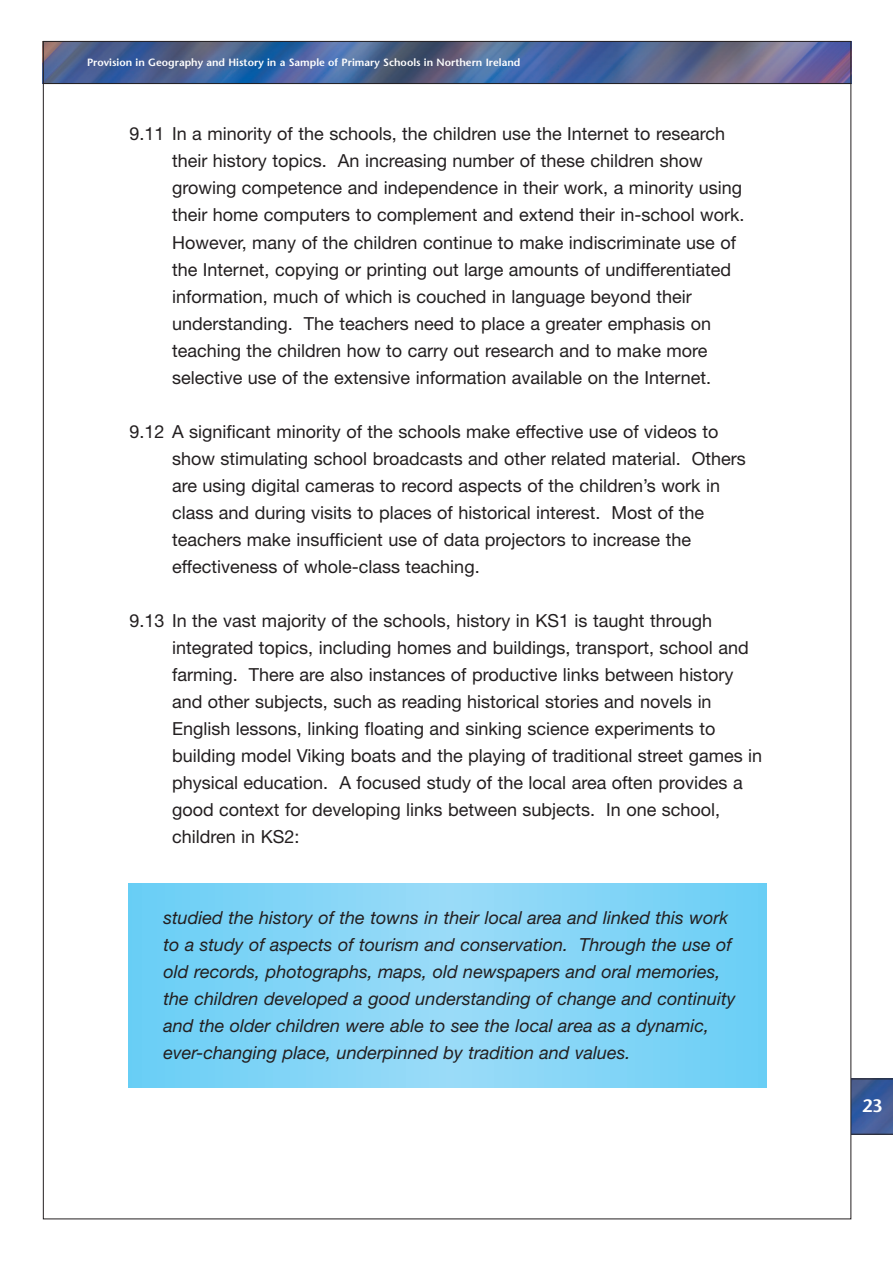
<style>
.page{position:relative;width:893px;height:1262px;background:#fff}
.page>*{position:absolute;margin:0;border:0;box-sizing:border-box;transform-origin:0 0}
.t1{font:18px/27px "Helvetica Neue";color:#231f20}
.t2{font:italic 18px/27px "Helvetica Neue";color:#231f20}
.t3{font:600 18px "Stone Sans";color:#fff}
.t4{font:600 10.5px "Stone Sans";color:#fff}
</style>
<div class="page">
<svg style="left:128px;top:883px;width:638px;height:204px;background:#81d4f6"></svg>
<img style="left:851px;top:1079px;width:41px;height:54px">
<img style="left:45px;top:43px;width:804px;height:40px">
<hr style="left:43px;top:83px;width:808px;height:1px;background:#231f20">
<hr style="left:851px;top:1133px;width:41px;height:1px;background:#231f20">
<hr style="left:851px;top:1078px;width:41px;height:1px;background:#231f20">
<p class="t4" style="left:87px;top:58px;width:435px">Provision in Geography and History in a Sample of Primary Schools in Northern Ireland</p>
<p class="t1" style="left:172px;top:122px;width:574px;text-indent:-43px">9.11 In a minority of the schools, the children use the Internet to research their history topics. An increasing number of these children show growing competence and independence in their work, a minority using their home computers to complement and extend their in-school work.<br>However, many of the children continue to make indiscriminate use of the Internet, copying or printing out large amounts of undifferentiated information, much of which is couched in language beyond their understanding. The teachers need to place a greater emphasis on teaching the children how to carry out research and to make more selective use of the extensive information available on the Internet.</p>
<p class="t1" style="left:172px;top:419px;width:575px;text-indent:-43px">9.12 A significant minority of the schools make effective use of videos to show stimulating school broadcasts and other related material. Others are using digital cameras to record aspects of the children’s work in class and during visits to places of historical interest. Most of the teachers make insufficient use of data projectors to increase the effectiveness of whole-class teaching.</p>
<p class="t1" style="left:172px;top:608px;width:591px;text-indent:-43px">9.13 In the vast majority of the schools, history in KS1 is taught through integrated topics, including homes and buildings, transport, school and farming. There are also instances of productive links between history and other subjects, such as reading historical stories and novels in English lessons, linking floating and sinking science experiments to building model Viking boats and the playing of traditional street games in physical education. A focused study of the local area often provides a good context for developing links between subjects. In one school, children in KS2:</p>
<p class="t2" style="left:163px;top:905px;width:573px">studied the history of the towns in their local area and linked this work to a study of aspects of tourism and conservation. Through the use of old records, photographs, maps, old newspapers and oral memories, the children developed a good understanding of change and continuity and the older children were able to see the local area as a dynamic, ever-changing place, underpinned by tradition and values.</p>
<p class="t3" style="left:862px;top:1099px;width:22px">23</p>
</div>
